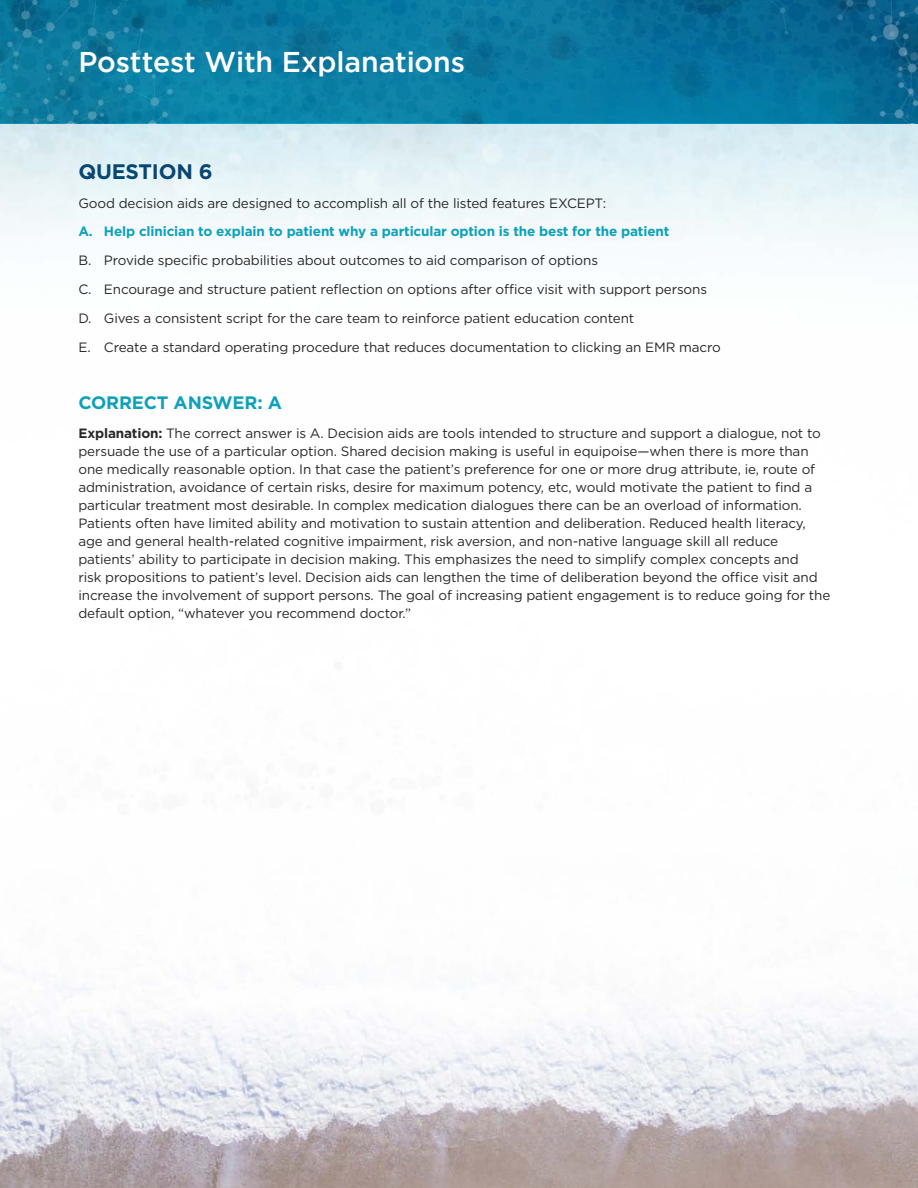
<style>
.page{position:relative;width:918px;height:1188px;background:#fff}
.page>*{position:absolute;margin:0;border:0;box-sizing:border-box;transform-origin:0 0}
.t1{font:500 28.5px "Gotham";letter-spacing:-.005em;color:#fff}
.t2{font:700 21px "Gotham";letter-spacing:-.01em;color:#074771}
.t3{font:700 18px "Gotham";letter-spacing:-.01em;color:#0da1ba}
.t4{font:13.5px/18px "Gotham";letter-spacing:-.01em;color:#272827}
.t5{font:700 13.5px "Gotham";letter-spacing:-.01em;color:#0da1ba}
.s1{font-weight:700}
</style>
<div class="page">
<img style="left:0;top:123px;width:918px;height:1065px">
<svg style="left:0;top:0;width:918px;height:123px;background:#0a779f"></svg>
<h1 class="t1" style="left:78px;top:43px;width:388px">Posttest With Explanations</h1>
<h2 class="t2" style="left:78px;top:157px;width:136px">QUESTION 6</h2>
<p class="t4" style="left:78px;top:194px;width:529px">Good decision aids are designed to accomplish all of the listed features EXCEPT:</p>
<p class="t5" style="left:78px;top:223px;width:592px">A. Help clinician to explain to patient why a particular option is the best for the patient</p>
<p class="t4" style="left:78px;top:246px;width:644px;line-height:28.8px">B. Provide specific probabilities about outcomes to aid comparison of options<br>C. Encourage and structure patient reflection on options after office visit with support persons D. Gives a consistent script for the care team to reinforce patient education content<br>E. Create a standard operating procedure that reduces documentation to clicking an EMR macro</p>
<h3 class="t3" style="left:78px;top:391px;width:205px">CORRECT ANSWER: A</h3>
<p class="t4" style="left:78px;top:424px;width:754px"><span class="s1">Explanation:</span> The correct answer is A. Decision aids are tools intended to structure and support a dialogue, not to persuade the use of a particular option. Shared decision making is useful in equipoise—when there is more than one medically reasonable option. In that case the patient’s preference for one or more drug attribute, ie, route of administration, avoidance of certain risks, desire for maximum potency, etc, would motivate the patient to find a particular treatment most desirable. In complex medication dialogues there can be an overload of information.<br>Patients often have limited ability and motivation to sustain attention and deliberation. Reduced health literacy, age and general health-related cognitive impairment, risk aversion, and non-native language skill all reduce patients’ ability to participate in decision making. This emphasizes the need to simplify complex concepts and<br>risk propositions to patient’s level. Decision aids can lengthen the time of deliberation beyond the office visit and increase the involvement of support persons. The goal of increasing patient engagement is to reduce going for the default option, “whatever you recommend doctor.”</p>
</div>
